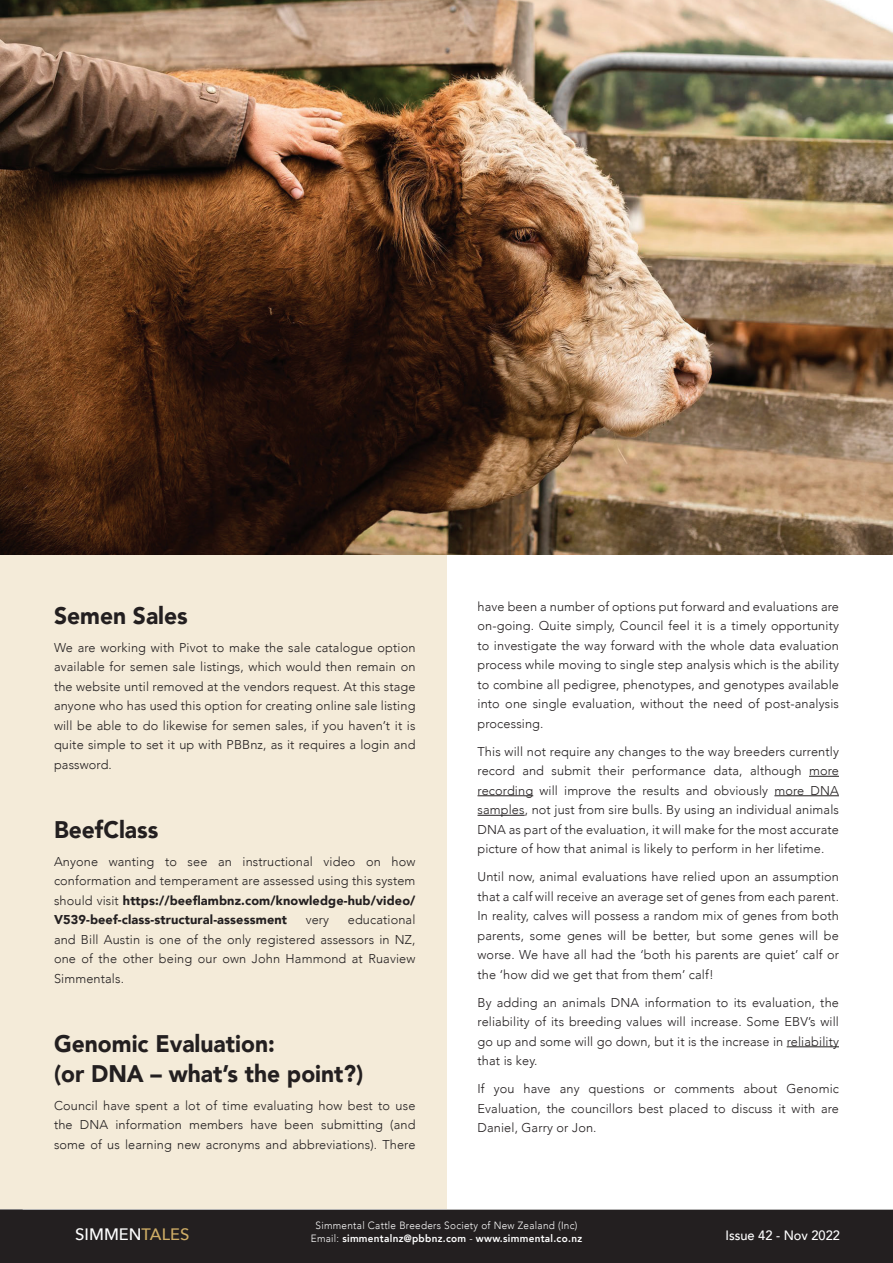
<style>
.page{position:relative;width:893px;height:1263px;background:#fff}
.page>*{position:absolute;margin:0;border:0;box-sizing:border-box;transform-origin:0 0}
.t1{font:900 24px/30px "Avenir";color:#231f20;scale:.95 1}
.t2{font:500 16.5px "Avenir Next";color:#fff}
.t3{font:500 13.5px "Avenir";color:#fff;scale:.95 1}
.t4{font:300 12.75px/19.5px "Avenir";letter-spacing:.01em;color:#231f20;text-align:justify}
.t5{font:300 10.5px "Avenir";letter-spacing:.03em;color:#fff;scale:.95 1}
.t6{font:800 10.5px "Avenir";letter-spacing:.03em;color:#fff;scale:.95 1}
.s1{font-weight:900}
.s2{color:#cfad66}
.s3{font-weight:300}
</style>
<div class="page">
<div style="left:0;top:1210px;width:893px;height:53px;background:#231f20"></div>
<div style="left:0;top:555px;width:446px;height:654px;background:#f4ebd9"></div>
<img style="left:0;top:0;width:893px;height:555px">
<hr style="left:809px;top:776px;width:30px;height:1px;background:#231f20">
<hr style="left:477px;top:795px;width:56px;height:1px;background:#231f20">
<hr style="left:774px;top:795px;width:65px;height:1px;background:#231f20">
<hr style="left:477px;top:815px;width:48px;height:1px;background:#231f20">
<hr style="left:787px;top:1046px;width:52px;height:1px;background:#231f20">
<h1 class="t1" style="left:54px;top:600px;width:142px">Semen Sales</h1>
<p class="t4" style="left:54px;top:638px;width:363px">We are working with Pivot to make the sale catalogue option available for semen sale listings, which would then remain on the website until removed at the vendors request. At this stage anyone who has used this option for creating online sale listing will be able to do likewise for semen sales, if you haven’t it is quite simple to set it up with PBBnz, as it requires a login and password.</p>
<h1 class="t1" style="left:54px;top:814px;width:111px">BeefClass</h1>
<p class="t4" style="left:54px;top:852px;width:363px">Anyone wanting to see an instructional video on how conformation and temperament are assessed using this system should visit <span class="s1">https://beeflambnz.com/knowledge-hub/video/ V539-beef-class-structural-assessment</span></p>
<p class="t4" style="left:54px;top:910px;width:363px;text-indent:294px">educational and Bill Austin is one of the only registered assessors in NZ, one of the other being our own John Hammond at Ruaview Simmentals.</p>
<p class="t4" style="left:306px;top:910px;width:25px">very</p>
<h1 class="t1" style="left:54px;top:1028px;width:327px">Genomic Evaluation:<br>(or DNA – what’s the point?)</h1>
<p class="t4" style="left:54px;top:1096px;width:363px">Council have spent a lot of time evaluating how best to use the DNA information members have been submitting (and some of us learning new acronyms and abbreviations). There</p>
<p class="t4" style="left:477px;top:597px;width:363px">have been a number of options put forward and evaluations are on-going. Quite simply, Council feel it is a timely opportunity to investigate the way forward with the whole data evaluation process while moving to single step analysis which is the ability to combine all pedigree, phenotypes, and genotypes available into one single evaluation, without the need of post-analysis processing.</p>
<p class="t4" style="left:477px;top:742px;width:363px">This will not require any changes to the way breeders currently record and submit their performance data, although more recording will improve the results and obviously more DNA samples, not just from sire bulls. By using an individual animals DNA as part of the evaluation, it will make for the most accurate picture of how that animal is likely to perform in her lifetime.</p>
<p class="t4" style="left:477px;top:867px;width:363px">Until now, animal evaluations have relied upon an assumption that a calf will receive an average set of genes from each parent.<br>In reality, calves will possess a random mix of genes from both parents, some genes will be better, but some genes will be worse. We have all had the ‘both his parents are quiet’ calf or the ‘how did we get that from them’ calf!</p>
<p class="t4" style="left:477px;top:993px;width:363px">By adding an animals DNA information to its evaluation, the reliability of its breeding values will increase. Some EBV’s will go up and some will go down, but it is the increase in reliability that is key.</p>
<p class="t4" style="left:478px;top:1079px;width:363px">If you have any questions or comments about Genomic Evaluation, the councillors best placed to discuss it with are Daniel, Garry or Jon.</p>
<p class="t5" style="left:316px;top:1219px;width:277px">Simmental Cattle Breeders Society of New Zealand (Inc)</p>
<p class="t2" style="left:75px;top:1220px;width:116px">SIMMEN<span class="s2">TALES</span></p>
<p class="t6" style="left:311px;top:1230px;width:287px"><span class="s3">Email:</span> simmentalnz@pbbnz.com <span class="s3">-</span> www.simmental.co.nz</p>
<p class="t3" style="left:725px;top:1224px;width:122px">Issue 42 - Nov 2022</p>
</div>
